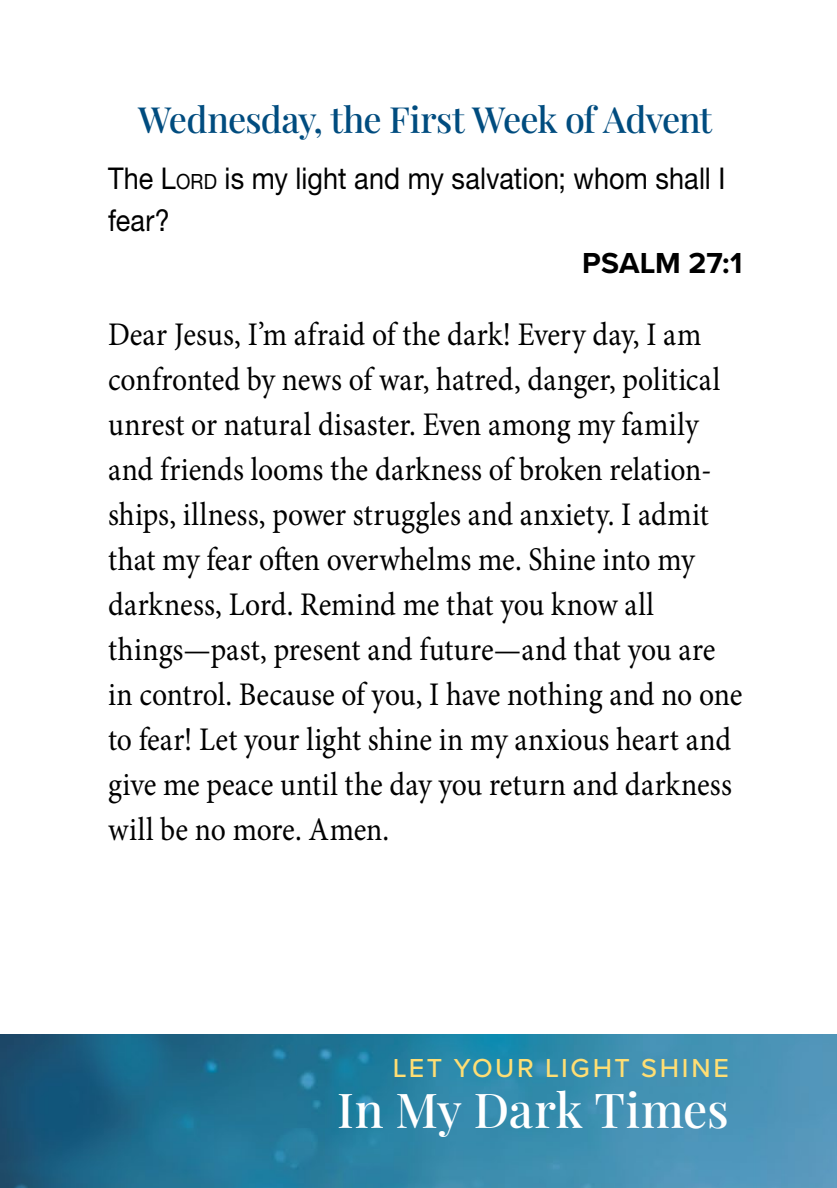
<style>
.page{position:relative;width:837px;height:1188px;background:#fff}
.page>*{position:absolute;margin:0;border:0;box-sizing:border-box;transform-origin:0 0}
.t1{font:500 48px "Playfair Display";letter-spacing:-.005em;color:#fff}
.t2{font:500 36px "Playfair Display";letter-spacing:-.025em;color:#004c7f}
.t3{font:33px/45px "Minion Pro";color:#000;scale:.9 1}
.t4{font:30px/42px "Helvetica Neue LT Std";letter-spacing:.005em;color:#000;scale:.9 1}
.t5{font:700 30px "Proxima Nova";color:#000}
.t6{font:500 27px "Proxima Nova";letter-spacing:.1em;color:#ffde73}
.s1{font-style:inherit}
.s2{font-size:21px}
</style>
<div class="page">
<img style="left:0;top:1035px;width:837px;height:153px">
<p class="t2" style="left:138px;top:92px;width:576px">Wednesday, the First Week of Advent</p>
<p class="t4" style="left:108px;top:157px;width:688px">The <span class="s1">L</span><span class="s2">ord</span> is my light and my salvation; whom shall I fear?</p>
<p class="t5" style="left:582px;top:241px;width:162px">PSALM 27:1</p>
<p class="t3" style="left:108px;top:312px;width:706px">Dear Jesus, I’m afraid of the dark! Every day, I am confronted by news of war, hatred, danger, political unrest or natural disaster. Even among my family and friends looms the darkness of broken relation&shy;ships, illness, power struggles and anxiety. I admit that my fear often overwhelms me. Shine into my darkness, Lord. Remind me that you know all things—past, present and future—and that you are in control. Because of you, I have nothing and no one to fear! Let your light shine in my anxious heart and give me peace until the day you return and darkness will be no more. Amen.</p>
<p class="t6" style="left:393px;top:1048px;width:338px">LET YOUR LIGHT SHINE</p>
<h1 class="t1" style="left:337px;top:1073px;width:393px">In My Dark Times</h1>
</div>
